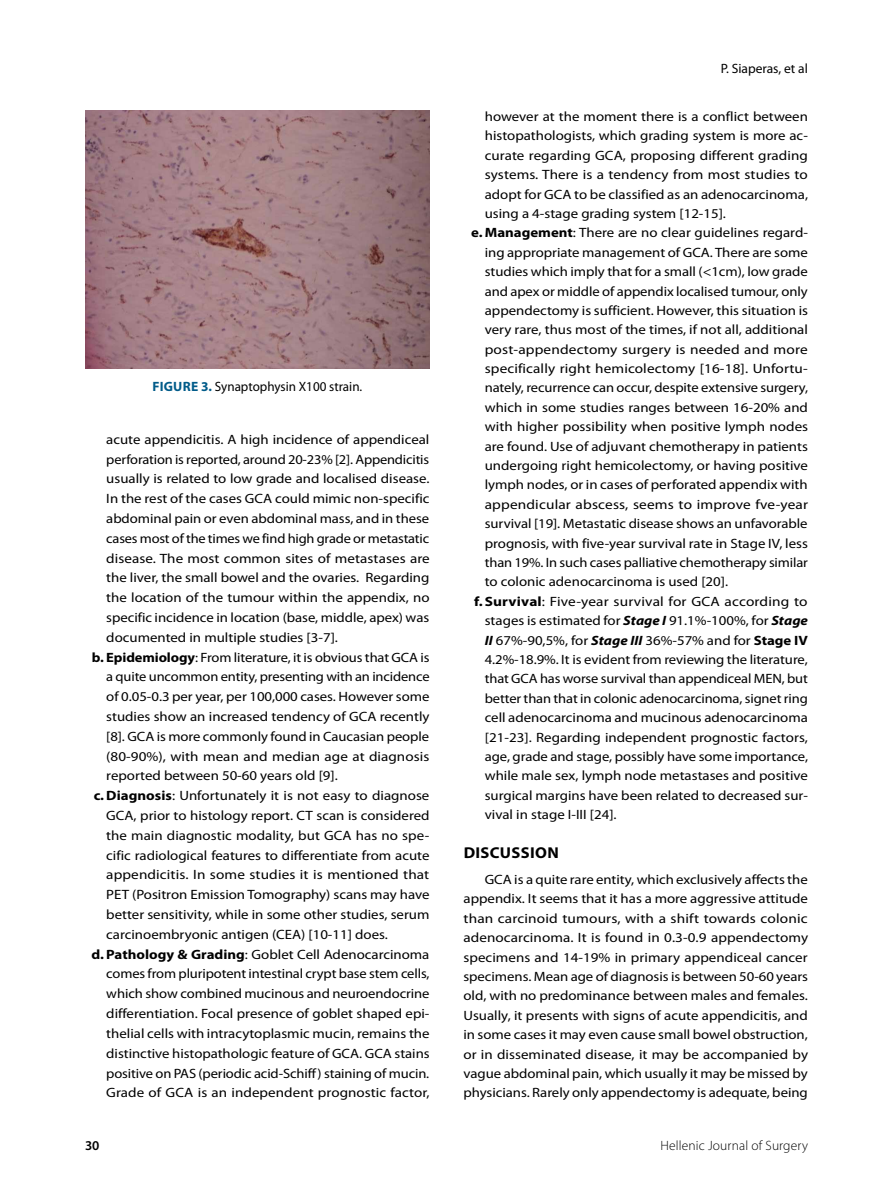
<style>
.page{position:relative;width:893px;height:1191px;background:#fff}
.page>*{position:absolute;margin:0;border:0;box-sizing:border-box;transform-origin:0 0}
.t1{font:700 15.75px "Myriad Pro";letter-spacing:.02em;color:#000;scale:1.05 1}
.t2{font:13.5px "Myriad Pro";color:#000;scale:1.1 1}
.t3{font:13.5px/19.4px "Myriad Pro";color:#000;text-align:justify;scale:1.09 1}
.t4{font:13.5px "Myriad Pro";color:#000;scale:1.08 1}
.t5{font:13.5px "Myriad Pro";color:#000;scale:1.07 1}
.t6{font:13.5px "Myriad Pro";color:#000;scale:1.11 1}
.t7{font:13.5px "Myriad Pro";color:#000;scale:1.13 1}
.t8{font:13.5px "Myriad Pro";color:#000;scale:1.12 1}
.t9{font:13.5px "Myriad Pro";color:#000}
.t10{font:300 13.5px "Myriad Pro";letter-spacing:.01em;color:#000}
.t11{font:600 13.5px "Myriad Pro";color:#000}
.s1{font-weight:700;color:#005b89}
.s2{font-weight:700}
.s3{font-weight:700;font-style:italic}
</style>
<div class="page">
<img style="left:85px;top:111px;width:344px;height:258px">
<p class="t9" style="left:152px;top:378px;width:211px"><span class="s1">Figu re 3.</span> Synaptophysin X100 strain.</p>
<p class="t2" style="left:106px;top:431px;width:295px">acute appendicitis. A high incidence of appendiceal</p>
<p class="t5" style="left:106px;top:450px;width:303px">perforation is reported, around 20-23% [2]. Appendicitis</p>
<p class="t2" style="left:106px;top:470px;width:295px">usually is related to low grade and localised disease.</p>
<p class="t2" style="left:106px;top:490px;width:295px">In the rest of the cases GCA could mimic non-specific</p>
<p class="t3" style="left:106px;top:508px;width:298px">abdominal pain or even abdominal mass, and in these</p>
<p class="t5" style="left:106px;top:530px;width:303px">cases most of the times we find high grade or metastatic</p>
<p class="t6" style="left:106px;top:549px;width:293px">disease. The most common sites of metastases are</p>
<p class="t2" style="left:106px;top:569px;width:295px">the liver, the small bowel and the ovaries. Regarding</p>
<p class="t2" style="left:106px;top:589px;width:295px">the location of the tumour within the appendix, no</p>
<p class="t3" style="left:106px;top:607px;width:298px">specific incidence in location (base, middle, apex) was</p>
<p class="t2" style="left:106px;top:629px;width:212px">documented in multiple studies [3-7].</p>
<p class="t4" style="left:92px;top:648px;width:314px"><span class="s2">b. Epidemiology</span>: From literature, it is obvious that GCA is</p>
<p class="t5" style="left:106px;top:668px;width:304px">a quite uncommon entity, presenting with an incidence</p>
<p class="t3" style="left:106px;top:687px;width:298px">of 0.05-0.3 per year, per 100,000 cases. However some</p>
<p class="t2" style="left:106px;top:708px;width:295px">studies show an increased tendency of GCA recently</p>
<p class="t3" style="left:106px;top:726px;width:298px">[8]. GCA is more commonly found in Caucasian people</p>
<p class="t8" style="left:106px;top:747px;width:290px">(80-90%), with mean and median age at diagnosis</p>
<p class="t2" style="left:106px;top:767px;width:212px">reported between 50-60 years old [9].</p>
<p class="t2" style="left:94px;top:787px;width:307px"><span class="s2">c.Diagnosis</span>: Unfortunately it is not easy to diagnose</p>
<p class="t2" style="left:106px;top:807px;width:295px">GCA, prior to histology report. CT scan is considered</p>
<p class="t2" style="left:106px;top:827px;width:295px">the main diagnostic modality, but GCA has no spe-</p>
<p class="t2" style="left:106px;top:846px;width:295px">cific radiological features to differentiate from acute</p>
<p class="t7" style="left:106px;top:866px;width:287px">appendicitis. In some studies it is mentioned that</p>
<p class="t2" style="left:106px;top:886px;width:295px">PET (Positron Emission Tomography) scans may have</p>
<p class="t2" style="left:106px;top:906px;width:295px">better sensitivity, while in some other studies, serum</p>
<p class="t2" style="left:106px;top:926px;width:257px">carcinoembryonic antigen (CEA) [10-11] does.</p>
<p class="t2" style="left:92px;top:945px;width:309px"><span class="s2">d.Pathology &amp; Grading</span>: Goblet Cell Adenocarcinoma</p>
<p class="t5" style="left:106px;top:965px;width:304px">comes from pluripotent intestinal crypt base stem cells,</p>
<p class="t4" style="left:106px;top:985px;width:301px">which show combined mucinous and neuroendocrine</p>
<p class="t2" style="left:106px;top:1005px;width:295px">differentiation. Focal presence of goblet shaped epi-</p>
<p class="t2" style="left:106px;top:1025px;width:295px">thelial cells with intracytoplasmic mucin, remains the</p>
<p class="t3" style="left:106px;top:1043px;width:298px">distinctive histopathologic feature of GCA. GCA stains</p>
<p class="t4" style="left:106px;top:1064px;width:301px">positive on PAS (periodic acid-Schiff) staining of mucin.</p>
<p class="t6" style="left:106px;top:1084px;width:293px">Grade of GCA is an independent prognostic factor,</p>
<p class="t9" style="left:721px;top:60px;width:89px">P. Siaperas, et al</p>
<p class="t2" style="left:485px;top:108px;width:295px">however at the moment there is a conflict between</p>
<p class="t2" style="left:485px;top:127px;width:295px">histopathologists, which grading system is more ac-</p>
<p class="t6" style="left:485px;top:147px;width:293px">curate regarding GCA, proposing different grading</p>
<p class="t8" style="left:485px;top:166px;width:290px">systems. There is a tendency from most studies to</p>
<p class="t2" style="left:485px;top:186px;width:295px">adopt for GCA to be classified as an adenocarcinoma,</p>
<p class="t2" style="left:485px;top:205px;width:221px">using a 4-stage grading system [12-15].</p>
<p class="t2" style="left:471px;top:224px;width:308px"><span class="s2">e. Management</span>: There are no clear guidelines regard-</p>
<p class="t3" style="left:485px;top:242px;width:298px">ing appropriate management of GCA. There are some</p>
<p class="t3" style="left:485px;top:262px;width:298px">studies which imply that for a small (&lt;1cm), low grade</p>
<p class="t4" style="left:485px;top:283px;width:300px">and apex or middle of appendix localised tumour, only</p>
<p class="t2" style="left:485px;top:302px;width:295px">appendectomy is sufficient. However, this situation is</p>
<p class="t2" style="left:485px;top:321px;width:295px">very rare, thus most of the times, if not all, additional</p>
<p class="t7" style="left:485px;top:341px;width:287px">post-appendectomy surgery is needed and more</p>
<p class="t7" style="left:485px;top:360px;width:287px">specifically right hemicolectomy [16-18]. Unfortu-</p>
<p class="t4" style="left:485px;top:379px;width:301px">nately, recurrence can occur, despite extensive surgery,</p>
<p class="t2" style="left:485px;top:399px;width:295px">which in some studies ranges between 16-20% and</p>
<p class="t6" style="left:485px;top:418px;width:293px">with higher possibility when positive lymph nodes</p>
<p class="t2" style="left:485px;top:438px;width:295px">are found. Use of adjuvant chemotherapy in patients</p>
<p class="t2" style="left:485px;top:457px;width:295px">undergoing right hemicolectomy, or having positive</p>
<p class="t2" style="left:485px;top:476px;width:295px">lymph nodes, or in cases of perforated appendix with</p>
<p class="t7" style="left:485px;top:496px;width:288px">appendicular abscess, seems to improve fve-year</p>
<p class="t3" style="left:485px;top:514px;width:298px">survival [19]. Metastatic disease shows an unfavorable</p>
<p class="t2" style="left:485px;top:535px;width:295px">prognosis, with five-year survival rate in Stage IV, less</p>
<p class="t5" style="left:485px;top:554px;width:304px">than 19%. In such cases palliative chemotherapy similar</p>
<p class="t2" style="left:485px;top:573px;width:223px">to colonic adenocarcinoma is used [20].</p>
<p class="t7" style="left:474px;top:593px;width:296px"><span class="s2">f. Survival</span>: Five-year survival for GCA according to</p>
<p class="t2" style="left:485px;top:612px;width:295px">stages is estimated for <span class="s3">Stage I</span> 91.1%-100%, for <span class="s3">Stage</span></p>
<p class="t2" style="left:485px;top:632px;width:295px"><span class="s3">II</span> 67%-90,5%, for <span class="s3">Stage III</span> 36%-57% and for <span class="s2">Stage IV</span></p>
<p class="t3" style="left:485px;top:649px;width:298px">4.2%-18.9%. It is evident from reviewing the literature,</p>
<p class="t5" style="left:485px;top:670px;width:303px">that GCA has worse survival than appendiceal MEN, but</p>
<p class="t4" style="left:485px;top:690px;width:301px">better than that in colonic adenocarcinoma, signet ring</p>
<p class="t2" style="left:485px;top:709px;width:295px">cell adenocarcinoma and mucinous adenocarcinoma</p>
<p class="t6" style="left:485px;top:728px;width:293px">[21-23]. Regarding independent prognostic factors,</p>
<p class="t3" style="left:485px;top:746px;width:298px">age, grade and stage, possibly have some importance,</p>
<p class="t2" style="left:485px;top:767px;width:295px">while male sex, lymph node metastases and positive</p>
<p class="t2" style="left:485px;top:787px;width:295px">surgical margins have been related to decreased sur-</p>
<p class="t2" style="left:485px;top:806px;width:121px">vival in stage I-III [24].</p>
<p class="t1" style="left:464px;top:842px;width:92px">DISCUSSION</p>
<p class="t3" style="left:463px;top:869px;width:318px;text-indent:21px">GCA is a quite rare entity, which exclusively affects the appendix. It seems that it has a more aggressive attitude than carcinoid tumours, with a shift towards colonic adenocarcinoma. It is found in 0.3-0.9 appendectomy specimens and 14-19% in primary appendiceal cancer specimens. Mean age of diagnosis is between 50-60 years old, with no predominance between males and females.<br>Usually, it presents with signs of acute appendicitis, and in some cases it may even cause small bowel obstruction, or in disseminated disease, it may be accompanied by vague abdominal pain, which usually it may be missed by physicians. Rarely only appendectomy is adequate, being</p>
<p class="t11" style="left:85px;top:1137px;width:16px">30</p>
<p class="t10" style="left:660px;top:1137px;width:149px">Hellenic Journal of Surgery</p>
</div>
